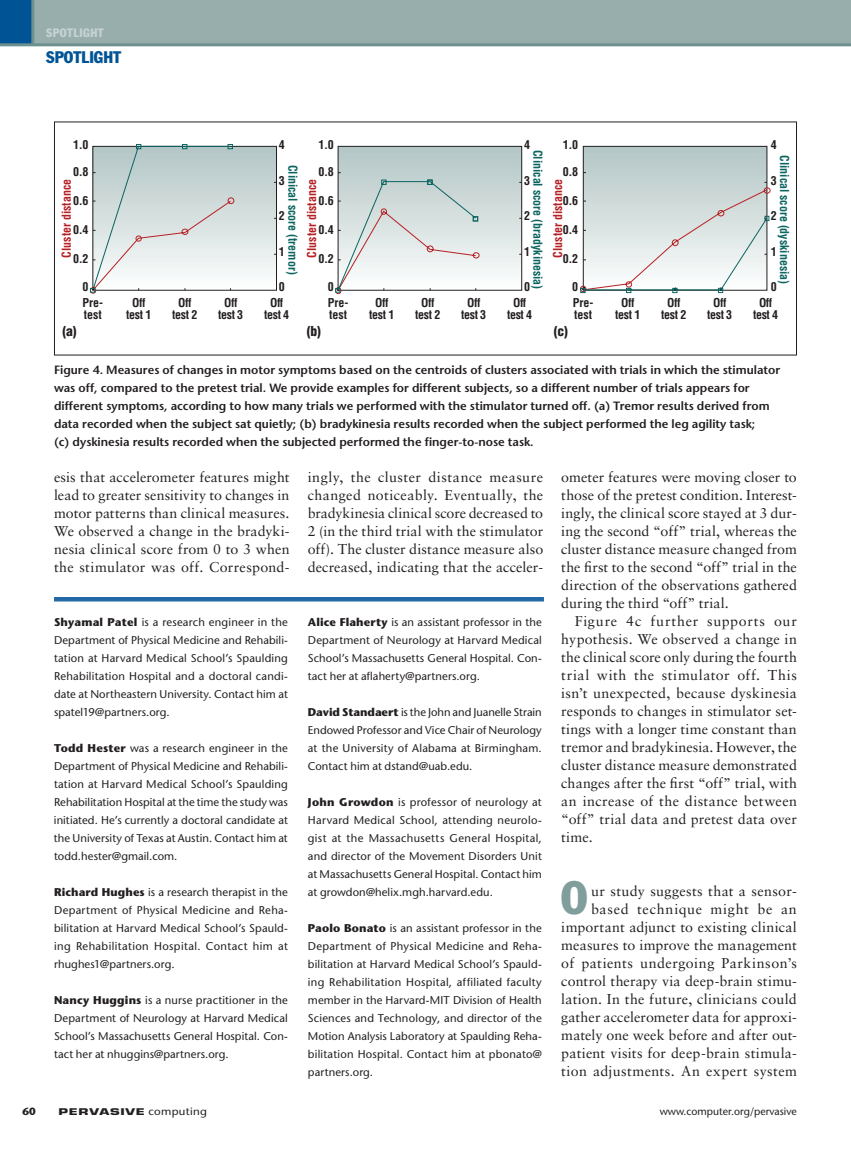
<style>
.page{position:relative;width:851px;height:1161px;background:#fff}
.page>*{position:absolute;margin:0;border:0;box-sizing:border-box;transform-origin:0 0}
.t1{font:condensed 45.75px "Franklin Gothic";color:#809e9c}
.t2{font:condensed 16.5px "Franklin Gothic";color:#005495}
.t3{font:14.25px/18px "Sabon";letter-spacing:.015em;color:#231f20;text-align:justify}
.t4{font:900 condensed 13.35px "Helvetica";color:#231f20}
.t5{font:600 12px/18px "Stone Sans";color:#231f20}
.t6{font:700 condensed 12px "Helvetica";color:#0c6560}
.t7{font:700 condensed 12px "Helvetica";color:#b62024}
.t8{font:condensed 12px "Franklin Gothic";letter-spacing:.035em;color:#c5d2d1}
.t9{font:700 condensed 11.85px/11.9px "Helvetica";letter-spacing:-.03em;color:#231f20;text-align:center}
.t10{font:11.25px/18px "Stone Sans";letter-spacing:.01em;color:#231f20;text-align:justify}
.t11{font:10.5px "Stone Sans";color:#231f20}
.t12{font:700 10.5px "Stone Sans";color:#231f20}
.t13{font:700 9px "Eurostile";letter-spacing:.05em;color:#231f20;scale:1.5 1}
.s1{font-weight:700}
.s2{font-family:"Stone Sans";font-weight:400;font-size:10.5px}
</style>
<div class="page">
<div style="left:0;top:0;width:34px;height:45px;background:#005495"></div>
<div style="left:34px;top:0;width:816px;height:45px;background:#97aead"></div>
<hr style="left:31px;top:0;width:3px;height:46px;background:#6d918f">
<hr style="left:0;top:43px;width:850px;height:3px;background:#6d918f">
<hr style="left:850px;top:0;width:1px;height:45px;background:#97aead">
<div style="left:93px;top:146px;width:183px;height:144px;background:linear-gradient(to bottom,#b2c4c4,#fcfdfd)"></div>
<div style="left:338px;top:146px;width:183px;height:144px;background:linear-gradient(to bottom,#b1c4c4,#fcfdfd)"></div>
<div style="left:338px;top:146px;width:184px;height:144px;border:1px solid #231f20"></div>
<div style="left:583px;top:146px;width:183px;height:144px;background:#bccccc"></div>
<svg style="left:90px;top:144px;width:144px;height:150px"></svg>
<svg style="left:335px;top:179px;width:145px;height:115px"></svg>
<svg style="left:580px;top:182px;width:190px;height:111px"></svg>
<div style="left:54px;top:597px;width:490px;height:5px;background:#2369a5"></div>
<p class="t8" style="left:46px;top:26px;width:57px">SPOTLIGHT</p>
<h2 class="t2" style="left:46px;top:47px;width:74px">SPOTLIGHT</h2>
<p class="t9" style="left:73px;top:138px;width:17px">1.0</p>
<p class="t9" style="left:73px;top:166px;width:17px">0.8</p>
<p class="t7" style="left:59px;top:258px;width:80px;rotate:-90deg">Cluster distance</p>
<p class="t9" style="left:73px;top:194px;width:17px">0.6</p>
<p class="t9" style="left:73px;top:223px;width:17px">0.4</p>
<p class="t9" style="left:73px;top:252px;width:17px">0.2</p>
<p class="t9" style="left:83px;top:281px;width:7px">0</p>
<p class="t9" style="left:279px;top:139px;width:7px">4</p>
<p class="t6" style="left:300px;top:165px;width:111px;rotate:90deg">Clinical score (tremor)</p>
<p class="t9" style="left:279px;top:174px;width:7px">3</p>
<p class="t9" style="left:279px;top:210px;width:7px">2</p>
<p class="t9" style="left:279px;top:246px;width:7px">1</p>
<p class="t9" style="left:279px;top:281px;width:7px">0</p>
<p class="t9" style="left:318px;top:138px;width:17px">1.0</p>
<p class="t9" style="left:318px;top:166px;width:17px">0.8</p>
<p class="t7" style="left:304px;top:258px;width:80px;rotate:-90deg">Cluster distance</p>
<p class="t9" style="left:318px;top:194px;width:17px">0.6</p>
<p class="t9" style="left:318px;top:223px;width:17px">0.4</p>
<p class="t9" style="left:318px;top:252px;width:17px">0.2</p>
<p class="t9" style="left:328px;top:281px;width:7px">0</p>
<p class="t9" style="left:524px;top:139px;width:7px">4</p>
<p class="t6" style="left:545px;top:150px;width:141px;rotate:90deg">Clinical score (bradykinesia)</p>
<p class="t9" style="left:524px;top:174px;width:7px">3</p>
<p class="t9" style="left:524px;top:210px;width:7px">2</p>
<p class="t9" style="left:524px;top:246px;width:7px">1</p>
<p class="t9" style="left:524px;top:281px;width:7px">0</p>
<p class="t9" style="left:562px;top:138px;width:17px">1.0</p>
<p class="t9" style="left:562px;top:166px;width:17px">0.8</p>
<p class="t7" style="left:550px;top:258px;width:80px;rotate:-90deg">Cluster distance</p>
<p class="t9" style="left:562px;top:194px;width:17px">0.6</p>
<p class="t9" style="left:562px;top:223px;width:17px">0.4</p>
<p class="t9" style="left:562px;top:252px;width:17px">0.2</p>
<p class="t9" style="left:572px;top:281px;width:7px">0</p>
<p class="t9" style="left:770px;top:139px;width:7px">4</p>
<p class="t6" style="left:791px;top:155px;width:131px;rotate:90deg">Clinical score (dyskinesia)</p>
<p class="t9" style="left:770px;top:174px;width:7px">3</p>
<p class="t9" style="left:770px;top:210px;width:7px">2</p>
<p class="t9" style="left:770px;top:246px;width:7px">1</p>
<p class="t9" style="left:770px;top:281px;width:7px">0</p>
<p class="t9" style="left:82px;top:296px;width:22px;text-align:left">Pre&shy;test</p>
<p class="t9" style="left:126px;top:296px;width:27px">Off test 1</p>
<p class="t9" style="left:172px;top:296px;width:27px">Off test 2</p>
<p class="t9" style="left:218px;top:296px;width:27px">Off test 3</p>
<p class="t9" style="left:264px;top:296px;width:27px">Off test 4</p>
<p class="t9" style="left:369px;top:296px;width:27px">Off test 1</p>
<p class="t9" style="left:415px;top:296px;width:27px">Off test 2</p>
<p class="t9" style="left:461px;top:296px;width:27px">Off test 3</p>
<p class="t9" style="left:507px;top:296px;width:27px">Off test 4</p>
<p class="t9" style="left:615px;top:296px;width:27px">Off test 1</p>
<p class="t9" style="left:661px;top:296px;width:27px">Off test 2</p>
<p class="t9" style="left:707px;top:296px;width:27px">Off test 3</p>
<p class="t9" style="left:753px;top:296px;width:27px">Off test 4</p>
<p class="t9" style="left:328px;top:296px;width:22px;text-align:left">Pre&shy;test</p>
<p class="t9" style="left:573px;top:296px;width:22px;text-align:left">Pre&shy;test</p>
<p class="t4" style="left:62px;top:322px;width:16px">(a)</p>
<p class="t4" style="left:307px;top:322px;width:16px">(b)</p>
<p class="t4" style="left:553px;top:322px;width:16px">(c)</p>
<p class="t5" style="left:54px;top:360px;width:727px">Figure 4. Measures of changes in motor symptoms based on the centroids of clusters associated with trials in which the stimulator was off, compared to the pretest trial. We provide examples for different subjects, so a different number of trials appears for different symptoms, according to how many trials we performed with the stimulator turned off. (a) Tremor results derived from data recorded when the subject sat quietly; (b) bradykinesia results recorded when the subject performed the leg agility task;<br>(c) dyskinesia results recorded when the subjected performed the finger-to-nose task.</p>
<p class="t3" style="left:54px;top:467px;width:237px">esis that accelerometer features might lead to greater sensitivity to changes in motor patterns than clinical measures.<br>We observed a change in the bradyki&shy;nesia clinical score from 0 to 3 when the stimulator was off. Correspond-</p>
<p class="t3" style="left:308px;top:467px;width:237px">ingly, the cluster distance measure changed noticeably. Eventually, the bradykinesia clinical score decreased to 2 (in the third trial with the stimulator off). The cluster distance measure also decreased, indicating that the acceler-</p>
<p class="t3" style="left:561px;top:467px;width:237px">ometer features were moving closer to those of the pretest condition. Interest&shy;ingly, the clinical score stayed at 3 dur&shy;ing the second “off” trial, whereas the cluster distance measure changed from the first to the second “off” trial in the direction of the observations gathered during the third “off” trial.</p>
<p class="t3" style="left:561px;top:611px;width:237px;text-indent:14px">Figure 4c further supports our hypothesis. We observed a change in the clinical score only during the fourth trial with the stimulator off. This isn’t unexpected, because dyskinesia responds to changes in stimulator set&shy;tings with a longer time constant than tremor and bradykinesia. However, the cluster distance measure demonstrated changes after the first “off” trial, with an increase of the distance between “off” trial data and pretest data over time.</p>
<h1 class="t1" style="left:561px;top:869px;width:27px">O</h1>
<p class="t10" style="left:308px;top:612px;width:235px"><span class="s1">Alice Flaherty</span> is an assistant professor in the Department of Neurology at Harvard Medical School’s Massachusetts General Hospital. Con&shy;tact her at aflaherty@partners.org.</p>
<p class="t10" style="left:308px;top:702px;width:235px"><span class="s1">David Standaert</span> is the John and Juanelle Strain Endowed Professor and Vice Chair of Neurology at the University of Alabama at Birmingham.<br>Contact him at dstand@uab.edu.</p>
<p class="t10" style="left:308px;top:792px;width:235px"><span class="s1">John Growdon</span> is professor of neurology at Harvard Medical School, attending neurolo&shy;gist at the Massachusetts General Hospital, and director of the Movement Disorders Unit at Massachusetts General Hospital. Contact him at growdon@helix.mgh.harvard.edu.</p>
<p class="t10" style="left:308px;top:918px;width:235px"><span class="s1">Paolo Bonato</span> is an assis-tant professor in the Department of Physical Medicine and Reha&shy;bilitation at Harvard Medical School’s Spauld&shy;ing Rehabilitation Hospital, affiliated faculty member in the Harvard-MIT Division of Health Sciences and Technology, and director of the Motion Analysis Laboratory at Spaulding Reha&shy;bilitation Hospital. Contact him at pbonato@ partners.org.</p>
<p class="t10" style="left:54px;top:612px;width:235px"><span class="s1">Shyamal Patel</span> is a research engineer in the Department of Physical Medicine and Rehabili&shy;tation at Harvard Medical School’s Spaulding Rehabilitation Hospital and a doctoral candi&shy;date at Northeastern University. Contact him at spatel19@partners.org.</p>
<p class="t10" style="left:54px;top:738px;width:235px"><span class="s1">Todd Hester</span> was a research engineer in the Department of Physical Medicine and Rehabili&shy;tation at Harvard Medical School’s Spaulding Rehabilitation Hospital at the time the study was initiated. He’s currently a doctoral candidate at the University of Texas at Austin. Contact him at todd.hester@gmail.com.</p>
<p class="t10" style="left:54px;top:882px;width:235px"><span class="s1">Richard Hughes</span> is a research therapist in the De--partment of Physical Medicine and Reha&shy;bilitation at Harvard Medical School’s Spauld&shy;ing Rehabilitation Hospital. Contact him at rhughes1@partners.org.</p>
<p class="t10" style="left:54px;top:990px;width:235px"><span class="s1">Nancy Huggins</span> is a nurse practitioner in the Department of Neurology at Harvard Medical School’s Massachusetts General Hospital. Con&shy;tact her at nhuggins@partners.org.</p>
<p class="t3" style="left:561px;top:881px;width:237px;text-align:right">ur study suggests that a sensor&shy;based technique might be an important adjunct to existing clinical measures to improve the management of patients undergoing Parkinson’s control therapy via deep-brain stimu&shy;lation. In the future, clinicians could gather accelerometer data for approxi&shy;mately one week before and after out&shy;patient visits for deep-brain stimula&shy;tion adjustments. An expert system</p>
<p class="t12" style="left:22px;top:1105px;width:15px">60</p>
<p class="t13" style="left:58px;top:1106px;width:100px">PERVASIVE <span class="s2">computing</span></p>
<p class="t11" style="left:659px;top:1105px;width:139px">www.computer.org/pervasive</p>
</div>
